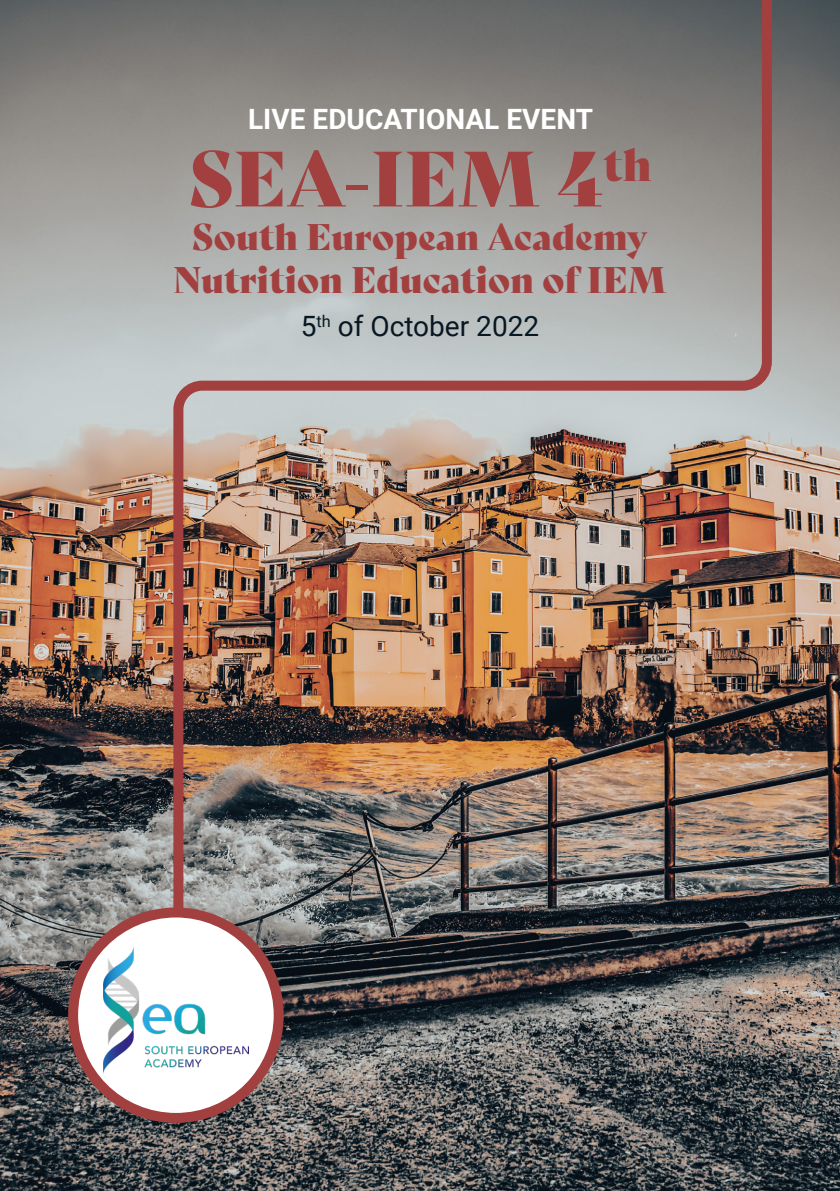
<style>
.page{position:relative;width:840px;height:1191px;background:#fff}
.page>*{position:absolute;margin:0;border:0;box-sizing:border-box;transform-origin:0 0}
.t1{font:76px "Bely Display";color:#a1403f}
.t2{font:36px "Bely Display";color:#a1403f}
.t3{font:700 28px "Roboto";color:#fff}
.t4{font:28px "Roboto";color:#071823}
</style>
<div class="page">
<img style="left:0;top:0;width:839px;height:1191px">
<img style="left:168px;top:0;width:608px;height:1027px">
<svg style="left:73px;top:912px;width:205px;height:206px"></svg>
<img style="left:104px;top:946px;width:144px;height:127px">
<div style="left:68px;top:907px;width:215px;height:216px;border:10px solid #a1403f;border-radius:50%"></div>
<p class="t3" style="left:248px;top:99px;width:346px">LIVE EDUCATIONAL EVENT</p>
<p class="t1" style="left:188px;top:118px;width:465px">SEA-IEM 4<sup>th</sup></p>
<p class="t2" style="left:192px;top:208px;width:457px">South European Academy</p>
<p class="t2" style="left:173px;top:251px;width:495px">Nutrition Education of IEM</p>
<p class="t4" style="left:300px;top:307px;width:240px">5<sup>th</sup> of October 2022</p>
</div>
